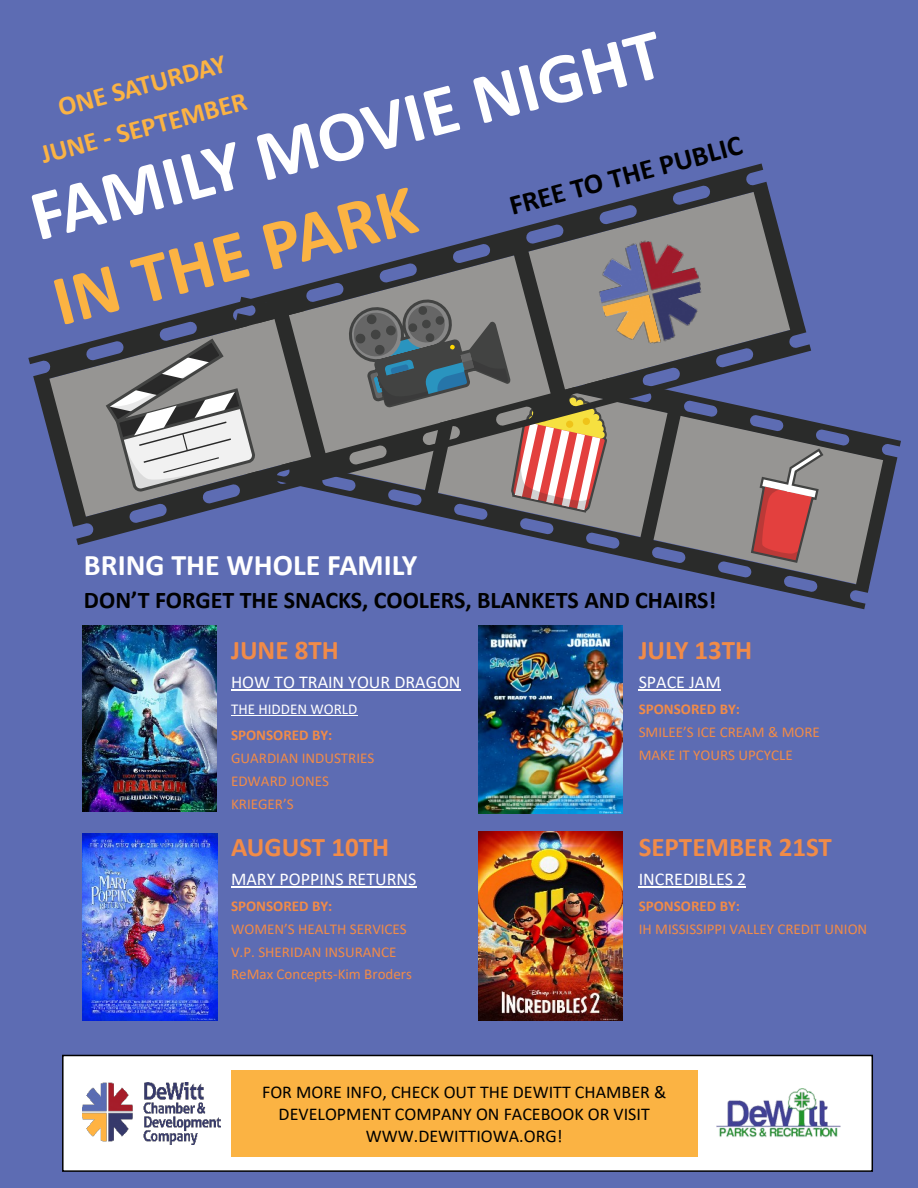
<style>
.page{position:relative;width:918px;height:1188px;background:#5d6cb3}
.page>*{position:absolute;margin:0;border:0;box-sizing:border-box;transform-origin:0 0}
.t1{font:700 72px "Calibri";color:#fff}
.t2{font:700 72px "Calibri";color:#fbb343}
.t3{font:700 30px "Calibri";color:#fff}
.t4{font:700 28.5px "Calibri";color:#000}
.t5{font:700 27px "Calibri";color:#f18b48}
.t6{font:700 27px/41.2px "Calibri";color:#fbb343}
.t7{font:700 24px "Calibri";color:#000}
.t8{font:18px/22px "Calibri";color:#000;text-align:center}
.t9{font:18px "Calibri";color:#fff}
.t10{font:15px/22.8px "Calibri";color:#f18b48}
.t11{font:700 15px "Calibri";color:#f18b48}
.t12{font:15px "Calibri";color:#fff}
</style>
<div class="page">
<svg style="left:570px;top:350px;width:331px;height:259px"></svg>
<svg style="left:28px;top:163px;width:783px;height:382px"></svg>
<svg style="left:347px;top:299px;width:263px;height:216px;background:#7c7574"></svg>
<img style="left:589px;top:229px;width:129px;height:130px">
<svg style="left:104px;top:336px;width:154px;height:158px;background:#989899"></svg>
<div style="left:62px;top:1055px;width:811px;height:117px;background:#fff;border:2px solid #000"></div>
<img style="left:717px;top:1089px;width:123px;height:49px">
<div style="left:231px;top:1070px;width:466px;height:87px;background:#fbb343"></div>
<img style="left:83px;top:625px;width:133px;height:187px">
<img style="left:479px;top:626px;width:144px;height:187px">
<hr style="left:231px;top:690px;width:230px;height:1px;background:#fff">
<hr style="left:231px;top:715px;width:126px;height:1px;background:#fff">
<img style="left:82px;top:833px;width:136px;height:188px">
<img style="left:478px;top:831px;width:144px;height:190px">
<hr style="left:639px;top:690px;width:82px;height:1px;background:#fff">
<hr style="left:231px;top:887px;width:185px;height:1px;background:#fff">
<hr style="left:639px;top:887px;width:107px;height:1px;background:#fff">
<img style="left:83px;top:1083px;width:137px;height:61px">
<h1 class="t1" style="left:24px;top:190px;width:652px;rotate:-15deg">FAMILY MOVIE NIGHT</h1>
<h3 class="t6" style="left:26px;top:97px;width:213px;text-indent:29px;rotate:-15deg">ONE SATURDAY<br>JUNE - SEPTEMBER</h3>
<h3 class="t4" style="left:507px;top:195px;width:241px;rotate:-15deg">FREE TO THE PUBLIC</h3>
<h1 class="t2" style="left:47px;top:274px;width:374px;rotate:-15deg">IN THE PARK</h1>
<h2 class="t3" style="left:84px;top:552px;width:335px">BRING THE WHOLE FAMILY</h2>
<h3 class="t7" style="left:84px;top:590px;width:634px">DON’T FORGET THE SNACKS, COOLERS, BLANKETS AND CHAIRS!</h3>
<h3 class="t5" style="left:231px;top:639px;width:109px">JUNE 8TH</h3>
<p class="t9" style="left:231px;top:675px;width:231px">HOW TO TRAIN YOUR DRAGON</p>
<p class="t12" style="left:231px;top:703px;width:128px">THE HIDDEN WORLD</p>
<p class="t11" style="left:231px;top:729px;width:103px">SPONSORED BY:</p>
<p class="t10" style="left:231px;top:748px;width:145px">GUARDIAN INDUSTRIES<br>EDWARD JONES<br>KRIEGER’S</p>
<h3 class="t5" style="left:231px;top:835px;width:160px">AUGUST 10TH</h3>
<p class="t9" style="left:231px;top:872px;width:187px">MARY POPPINS RETURNS</p>
<p class="t11" style="left:231px;top:900px;width:103px">SPONSORED BY:</p>
<p class="t10" style="left:231px;top:919px;width:183px">WOMEN’S HEALTH SERVICES<br>V.P. SHERIDAN INSURANCE<br>ReMax Concepts-Kim Broders</p>
<h3 class="t5" style="left:639px;top:639px;width:115px">JULY 13TH</h3>
<p class="t9" style="left:639px;top:675px;width:84px">SPACE JAM</p>
<p class="t11" style="left:639px;top:703px;width:103px">SPONSORED BY:</p>
<p class="t10" style="left:639px;top:722px;width:183px">SMILEE’S ICE CREAM &amp; MORE<br>MAKE IT YOURS UPCYCLE</p>
<h3 class="t5" style="left:639px;top:836px;width:195px">SEPTEMBER 21ST</h3>
<p class="t9" style="left:639px;top:872px;width:109px">INCREDIBLES 2</p>
<p class="t11" style="left:639px;top:900px;width:103px">SPONSORED BY:</p>
<p class="t10" style="left:639px;top:919px;width:230px">IH MISSISSIPPI VALLEY CREDIT UNION</p>
<p class="t8" style="left:262px;top:1082px;width:406px">FOR MORE INFO, CHECK OUT THE DEWITT CHAMBER &amp;<br>DEVELOPMENT COMPANY ON FACEBOOK OR VISIT<br>WWW.DEWITTIOWA.ORG!</p>
</div>
